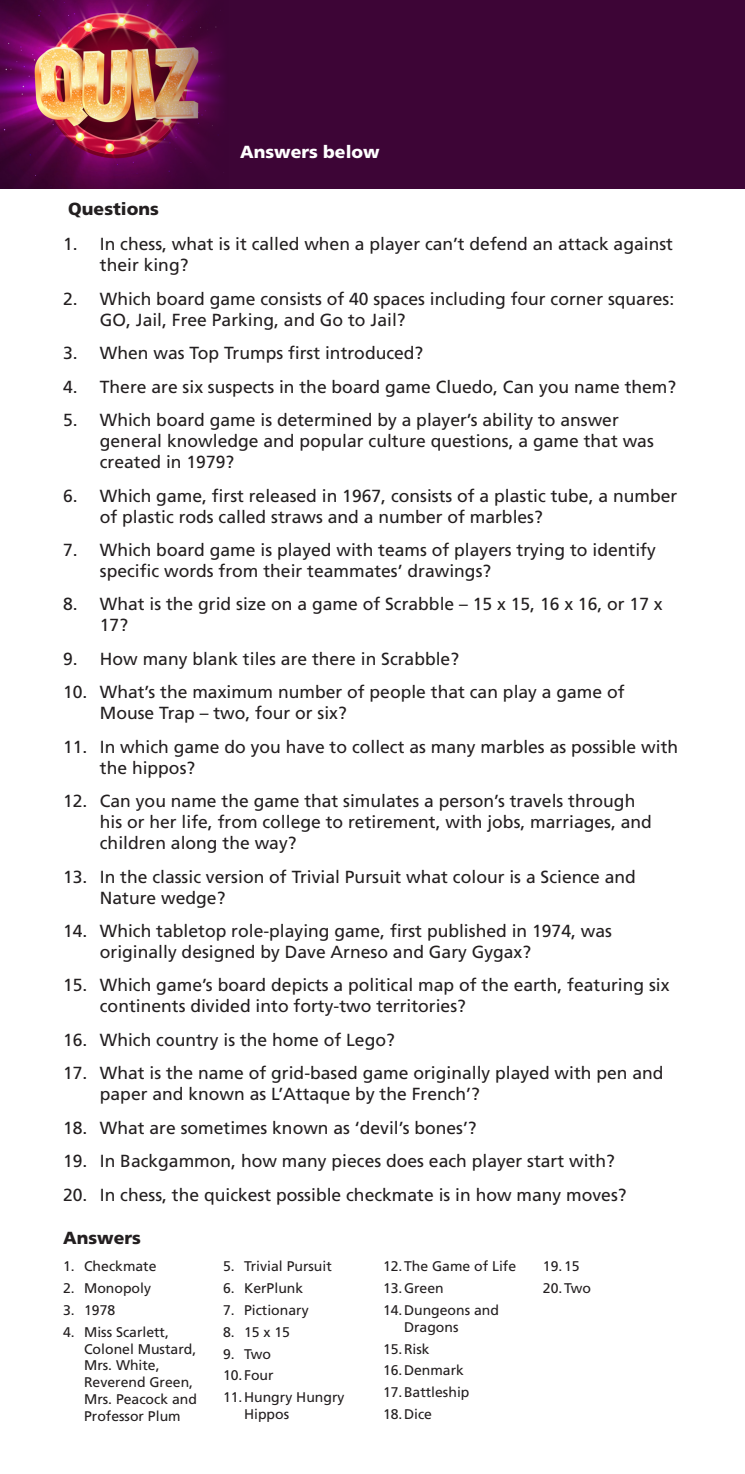
<style>
.page{position:relative;width:745px;height:1474px;background:#fff}
.page>*{position:absolute;margin:0;border:0;box-sizing:border-box;transform-origin:0 0}
.t1{font:17.5px/21px "Frutiger";color:#231f20}
.List_Paragraph{font:900 17.5px "Frutiger";color:#231f20}
.t2{font:900 17.5px "Frutiger";color:#fff}
.t3{font:14px/16.8px "Frutiger";color:#231f20}
</style>
<div class="page">
<div style="left:0;top:0;width:744px;height:189px;background:#3d0536"></div>
<img style="left:0;top:0;width:223px;height:189px">
<p class="t2" style="left:240px;top:141px;width:141px">Answers below</p>
<p class="List_Paragraph" style="left:68px;top:199px;width:92px">Questions</p>
<p class="t1" style="left:100px;top:234px;width:574px;text-indent:-37px">1. In chess, what is it called when a player can’t defend an attack against their king?</p>
<p class="t1" style="left:100px;top:288px;width:575px;text-indent:-37px">2. Which board game consists of 40 spaces including four corner squares:<br>GO, Jail, Free Parking, and Go to Jail?</p>
<p class="t1" style="left:63px;top:342px;width:361px">3. When was Top Trumps first introduced?</p>
<p class="t1" style="left:63px;top:376px;width:614px">4. There are six suspects in the board game Cluedo, Can you name them?</p>
<p class="t1" style="left:100px;top:409px;width:555px;text-indent:-37px">5. Which board game is determined by a player’s ability to answer general knowledge and popular culture questions, a game that was created in 1979?</p>
<p class="t1" style="left:100px;top:485px;width:578px;text-indent:-37px">6. Which game, first released in 1967, consists of a plastic tube, a number of plastic rods called straws and a number of marbles?</p>
<p class="t1" style="left:100px;top:539px;width:557px;text-indent:-37px">7. Which board game is played with teams of players trying to identify specific words from their teammates’ drawings?</p>
<p class="t1" style="left:100px;top:593px;width:564px;text-indent:-37px">8. What is the grid size on a game of Scrabble – 15 x 15, 16 x 16, or 17 x<br>17?</p>
<p class="t1" style="left:63px;top:648px;width:397px">9. How many blank tiles are there in Scrabble?</p>
<p class="t1" style="left:100px;top:681px;width:526px;text-indent:-37px">10. What’s the maximum number of people that can play a game of<br>Mouse Trap – two, four or six?</p>
<p class="t1" style="left:100px;top:736px;width:579px;text-indent:-37px">11. In which game do you have to collect as many marbles as possible with the hippos?</p>
<p class="t1" style="left:100px;top:790px;width:553px;text-indent:-37px">12. Can you name the game that simulates a person’s travels through his or her life, from college to retirement, with jobs, marriages, and children along the way?</p>
<p class="t1" style="left:100px;top:865px;width:537px;text-indent:-37px">13. In the classic version of Trivial Pursuit what colour is a Science and<br>Nature wedge?</p>
<p class="t1" style="left:100px;top:920px;width:513px;text-indent:-37px">14. Which tabletop role-playing game, first published in 1974, was originally designed by Dave Arneso and Gary Gygax?</p>
<p class="t1" style="left:100px;top:974px;width:570px;text-indent:-37px">15. Which game’s board depicts a political map of the earth, featuring six continents divided into forty-two territories?</p>
<p class="t1" style="left:63px;top:1029px;width:333px">16. Which country is the home of Lego?</p>
<p class="t1" style="left:100px;top:1062px;width:565px;text-indent:-37px">17. What is the name of grid-based game originally played with pen and paper and known as L’Attaque by the French’?</p>
<p class="t1" style="left:63px;top:1116px;width:415px">18. What are sometimes known as ‘devil’s bones’?</p>
<p class="t1" style="left:63px;top:1150px;width:553px">19. In Backgammon, how many pieces does each player start with?</p>
<p class="t1" style="left:63px;top:1183px;width:564px">20. In chess, the quickest possible checkmate is in how many moves?</p>
<p class="List_Paragraph" style="left:63px;top:1227px;width:79px">Answers</p>
<p class="t3" style="left:63px;top:1258px;width:95px">1. Checkmate</p>
<p class="t3" style="left:63px;top:1279px;width:89px">2. Monopoly</p>
<p class="t3" style="left:63px;top:1301px;width:54px">3. 1978</p>
<p class="t3" style="left:84px;top:1323px;width:114px;text-indent:-21px">4. Miss Scarlett,<br>Colonel Mustard,<br>Mrs. White,<br>Reverend Green,<br>Mrs. Peacock and<br>Professor Plum</p>
<p class="t3" style="left:223px;top:1258px;width:110px">5. Trivial Pursuit</p>
<p class="t3" style="left:223px;top:1279px;width:82px">6. KerPlunk</p>
<p class="t3" style="left:223px;top:1301px;width:87px">7. Pictionary</p>
<p class="t3" style="left:223px;top:1323px;width:68px">8. 15 x 15</p>
<p class="t3" style="left:223px;top:1345px;width:49px">9. Two</p>
<p class="t3" style="left:223px;top:1366px;width:52px">10.Four</p>
<p class="t3" style="left:244px;top:1388px;width:102px;text-indent:-21px">11.Hungry Hungry<br>Hippos</p>
<p class="t3" style="left:383px;top:1258px;width:135px">12.The Game of Life</p>
<p class="t3" style="left:383px;top:1279px;width:62px">13.Green</p>
<p class="t3" style="left:404px;top:1301px;width:96px;text-indent:-21px">14.Dungeons and<br>Dragons</p>
<p class="t3" style="left:383px;top:1340px;width:48px">15.Risk</p>
<p class="t3" style="left:383px;top:1361px;width:82px">16.Denmark</p>
<p class="t3" style="left:383px;top:1383px;width:88px">17.Battleship</p>
<p class="t3" style="left:383px;top:1405px;width:50px">18.Dice</p>
<p class="t3" style="left:542px;top:1258px;width:38px">19.15</p>
<p class="t3" style="left:542px;top:1279px;width:49px">20.Two</p>
</div>
